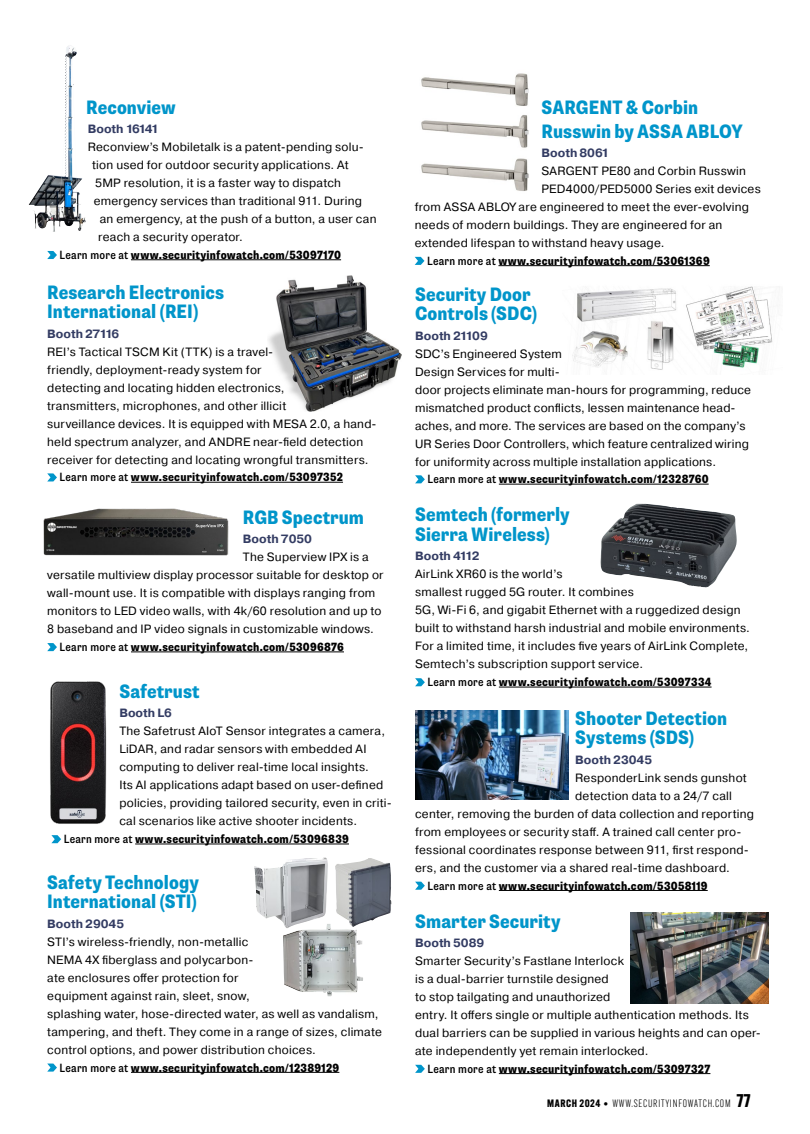
<style>
.page{position:relative;width:810px;height:1134px;background:#fff}
.page>*{position:absolute;margin:0;border:0;box-sizing:border-box;transform-origin:0 0}
.t1{font:800 condensed 19.5px/19.5px "Supria Sans";letter-spacing:.005em;color:#0095ca}
.t2{font:12px/18px "Pragmatica";letter-spacing:.02em;color:#000}
.t3{font:800 condensed 12px "Supria Sans";letter-spacing:.02em;color:#000}
.t4{font:700 12px "Pragmatica";color:#333c63}
.t5{font:700 12px "Pragmatica";letter-spacing:-.055em;color:#333c63}
.t6{font:300 10.5px "Alternate Gothic ATF";letter-spacing:.07em;color:#000}
.s1{font-weight:500}
.s2{font-weight:700}
.s3{font-weight:700;font-size:18px}
</style>
<div class="page">
<img style="left:421px;top:73px;width:108px;height:118px">
<img style="left:268px;top:276px;width:134px;height:135px">
<hr style="left:131px;top:652px;width:213px;height:1px;background:#000">
<svg style="left:47px;top:643px;width:10px;height:8px"></svg>
<img style="left:43px;top:508px;width:186px;height:48px">
<hr style="left:131px;top:482px;width:212px;height:1px;background:#000">
<svg style="left:47px;top:473px;width:10px;height:8px"></svg>
<img style="left:65px;top:46px;width:4px;height:70px">
<hr style="left:131px;top:260px;width:210px;height:1px;background:#000">
<svg style="left:47px;top:251px;width:10px;height:8px"></svg>
<hr style="left:499px;top:1073px;width:211px;height:1px;background:#000">
<svg style="left:415px;top:1065px;width:10px;height:8px"></svg>
<img style="left:631px;top:913px;width:138px;height:90px">
<hr style="left:499px;top:890px;width:209px;height:1px;background:#000">
<svg style="left:415px;top:882px;width:10px;height:8px"></svg>
<img style="left:415px;top:710px;width:153px;height:90px">
<hr style="left:499px;top:687px;width:213px;height:1px;background:#000">
<svg style="left:415px;top:678px;width:10px;height:8px"></svg>
<img style="left:600px;top:504px;width:137px;height:83px">
<hr style="left:499px;top:484px;width:210px;height:1px;background:#000">
<svg style="left:415px;top:475px;width:10px;height:8px"></svg>
<img style="left:572px;top:286px;width:201px;height:84px">
<hr style="left:131px;top:1072px;width:208px;height:1px;background:#000">
<svg style="left:47px;top:1064px;width:10px;height:8px"></svg>
<hr style="left:135px;top:844px;width:214px;height:1px;background:#000">
<svg style="left:51px;top:835px;width:10px;height:8px"></svg>
<img style="left:50px;top:681px;width:57px;height:143px">
<img style="left:254px;top:858px;width:138px;height:138px">
<hr style="left:498px;top:265px;width:212px;height:1px;background:#000">
<svg style="left:415px;top:257px;width:9px;height:8px"></svg>
<h1 class="t1" style="left:86px;top:98px;width:91px">Reconview</h1>
<p class="t5" style="left:88px;top:121px;width:73px">Booth 16141</p>
<p class="t2" style="left:88px;top:138px;width:278px">Reconview’s Mobiletalk is a patent-pending solu-</p>
<p class="t2" style="left:92px;top:156px;width:258px">tion used for outdoor security applications. At</p>
<p class="t2" style="left:95px;top:174px;width:247px">5MP resolution, it is a faster way to dispatch</p>
<p class="t2" style="left:94px;top:192px;width:270px">emergency services than traditional 911. During</p>
<p class="t2" style="left:100px;top:210px;width:278px">an emergency, at the push of a button, a user can</p>
<p class="t2" style="left:98px;top:228px;width:146px">reach a security operator.</p>
<p class="t3" style="left:60px;top:248px;width:283px"><span class="s1">Learn more at</span> www.securityinfowatch.com/53097170</p>
<h1 class="t1" style="left:47px;top:283px;width:178px">Research Electronics<br>International (REI)</h1>
<p class="t4" style="left:47px;top:326px;width:74px">Booth 27116</p>
<p class="t2" style="left:47px;top:343px;width:331px">REI’s Tactical TSCM Kit (TTK) is a travel-<br>friendly, deployment-ready system for<br>detecting and locating hidden electronics,<br>transmitters, microphones, and other illicit<br>surveillance devices. It is equipped with MESA 2.0, a hand&shy;held spectrum analyzer, and ANDRE near-field detection receiver for detecting and locating wrongful transmitters.</p>
<p class="t3" style="left:60px;top:470px;width:285px"><span class="s1">Learn more at</span> www.securityinfowatch.com/53097352</p>
<h1 class="t1" style="left:243px;top:508px;width:123px">RGB Spectrum</h1>
<p class="t4" style="left:243px;top:531px;width:71px">Booth 7050</p>
<p class="t2" style="left:47px;top:548px;width:338px;text-indent:196px">The Superview IPX is a versatile multiview display processor suitable for desktop or wall-mount use. It is compatible with displays ranging from monitors to LED video walls, with 4k/60 resolution and up to 8 baseband and IP video signals in customizable windows.</p>
<p class="t3" style="left:60px;top:640px;width:286px"><span class="s1">Learn more at</span> www.securityinfowatch.com/53096876</p>
<h1 class="t1" style="left:119px;top:682px;width:82px">Safetrust</h1>
<p class="t4" style="left:119px;top:705px;width:54px">Booth L6</p>
<p class="t2" style="left:119px;top:723px;width:274px">The Safetrust AIoT Sensor integrates a camera, LiDAR, and radar sensors with embedded AI computing to deliver real-time local insights.<br>Its AI applications adapt based on user-defined policies, providing tailored security, even in criti&shy;cal scenarios like active shooter incidents.</p>
<p class="t3" style="left:64px;top:832px;width:287px"><span class="s1">Learn more at</span> www.securityinfowatch.com/53096839</p>
<h1 class="t1" style="left:47px;top:873px;width:153px">Safety Technology<br>International (STI)</h1>
<p class="t4" style="left:47px;top:916px;width:79px">Booth 29045</p>
<p class="t2" style="left:47px;top:933px;width:336px">STI’s wireless-friendly, non-metallic<br>NEMA 4X fiberglass and polycarbon-<br>ate enclosures offer protection for<br>equipment against rain, sleet, snow,<br>splashing water, hose-directed water, as well as vandalism, tampering, and theft. They come in a range of sizes, climate control options, and power distribution choices.</p>
<p class="t3" style="left:60px;top:1060px;width:281px"><span class="s1">Learn more at</span> www.securityinfowatch.com/12389129</p>
<h1 class="t1" style="left:542px;top:95px;width:203px;line-height:24px">SARGENT &amp; Corbin<br>Russwin by ASSA ABLOY</h1>
<p class="t4" style="left:542px;top:145px;width:69px">Booth 8061</p>
<p class="t2" style="left:542px;top:162px;width:206px">SARGENT PE80 and Corbin Russwin</p>
<p class="t2" style="left:542px;top:180px;width:221px">PED4000/PED5000 Series exit devices</p>
<p class="t2" style="left:415px;top:198px;width:336px">from ASSA ABLOY are engineered to meet the ever-evolving</p>
<p class="t2" style="left:415px;top:216px;width:309px">needs of modern buildings. They are engineered for an</p>
<p class="t2" style="left:415px;top:234px;width:251px">extended lifespan to withstand heavy usage.</p>
<p class="t3" style="left:427px;top:254px;width:284px"><span class="s1">Learn more at</span> www.securityinfowatch.com/53061369</p>
<h1 class="t1" style="left:415px;top:285px;width:124px">Security Door<br>Controls (SDC)</h1>
<p class="t4" style="left:415px;top:328px;width:74px">Booth 21109</p>
<p class="t2" style="left:415px;top:345px;width:337px">SDC’s Engineered System<br>Design Services for multi-<br>door projects eliminate man-hours for programming, reduce mismatched product conflicts, lessen maintenance head&shy;aches, and more. The services are based on the company’s UR Series Door Controllers, which feature centralized wiring for uniformity across multiple installation applications.</p>
<p class="t3" style="left:428px;top:472px;width:283px"><span class="s1">Learn more at</span> www.securityinfowatch.com/12328760</p>
<h1 class="t1" style="left:415px;top:506px;width:156px">Semtech (formerly<br>Sierra Wireless)</h1>
<p class="t4" style="left:415px;top:549px;width:66px">Booth 4112</p>
<p class="t2" style="left:415px;top:566px;width:336px">AirLink XR60 is the world’s<br>smallest rugged 5G router. It combines<br>5G, Wi-Fi 6, and gigabit Ethernet with a ruggedized design built to withstand harsh industrial and mobile environments.<br>For a limited time, it includes five years of AirLink Complete, Semtech’s subscription support service.</p>
<p class="t3" style="left:428px;top:675px;width:286px"><span class="s1">Learn more at</span> www.securityinfowatch.com/53097334</p>
<h1 class="t1" style="left:575px;top:709px;width:153px">Shooter Detection<br>Systems (SDS)</h1>
<p class="t4" style="left:575px;top:752px;width:79px">Booth 23045</p>
<p class="t2" style="left:575px;top:769px;width:173px">ResponderLink sends gunshot</p>
<p class="t2" style="left:575px;top:787px;width:158px">detection data to a 24/7 call</p>
<p class="t2" style="left:415px;top:805px;width:341px">center, removing the burden of data collection and reporting</p>
<p class="t2" style="left:415px;top:823px;width:328px">from employees or security staff. A trained call center pro-</p>
<p class="t2" style="left:415px;top:841px;width:335px">fessional coordinates response between 911, first respond-</p>
<p class="t2" style="left:415px;top:859px;width:316px">ers, and the customer via a shared real-time dashboard.</p>
<p class="t3" style="left:428px;top:878px;width:282px"><span class="s1">Learn more at</span> www.securityinfowatch.com/53058119</p>
<h1 class="t1" style="left:415px;top:912px;width:147px">Smarter Security</h1>
<p class="t4" style="left:415px;top:935px;width:71px">Booth 5089</p>
<p class="t2" style="left:415px;top:952px;width:347px">Smarter Security’s Fastlane Interlock<br>is a dual-barrier turnstile designed<br>to stop tailgating and unauthorized<br>entry. It offers single or multiple authentication methods. Its dual barriers can be supplied in various heights and can oper&shy;ate independently yet remain interlocked.</p>
<p class="t3" style="left:428px;top:1061px;width:284px"><span class="s1">Learn more at</span> www.securityinfowatch.com/53097327</p>
<p class="t6" style="left:547px;top:1097px;width:205px"><span class="s2">MARCH 2024 •</span> WWW.SECURITYINFOWATCH.COM <span class="s3">77</span></p>
</div>
